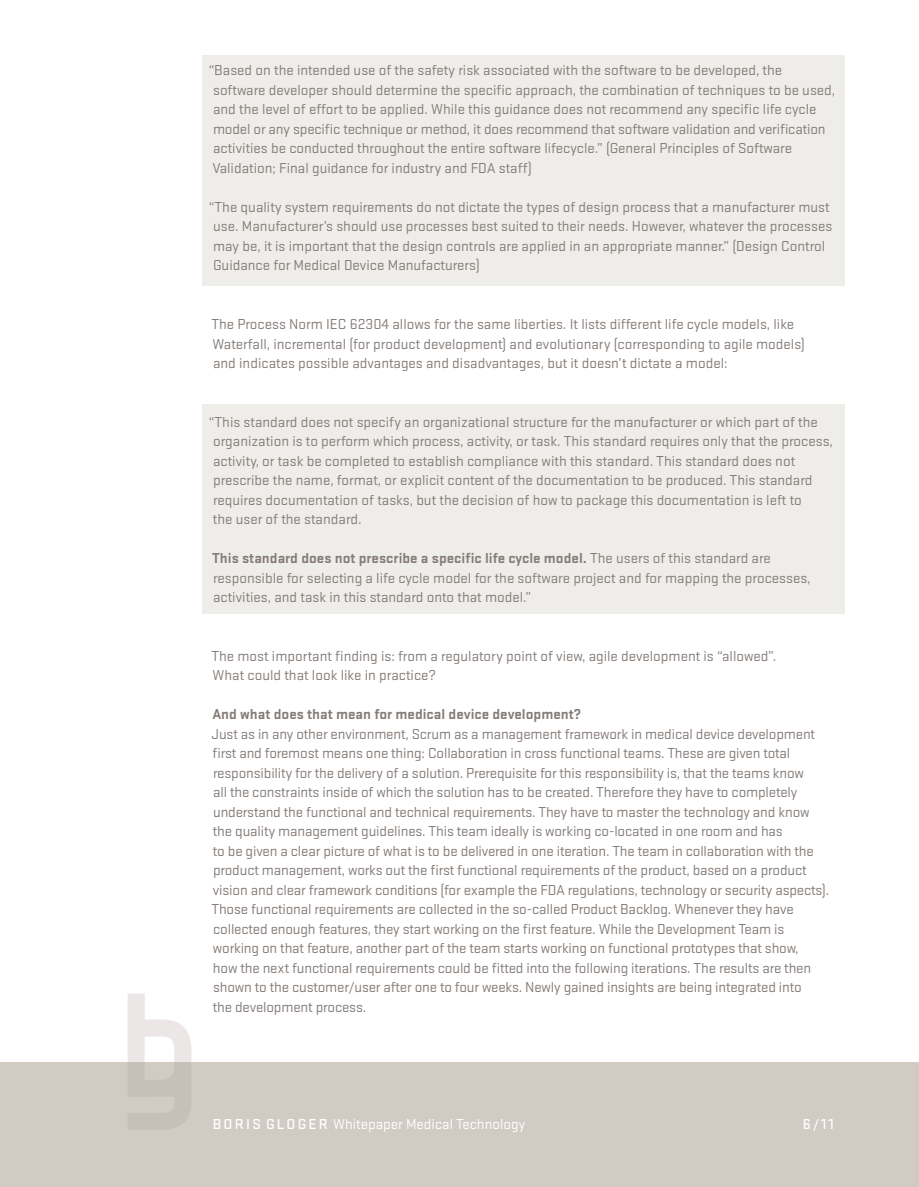
<style>
.page{position:relative;width:919px;height:1187px;background:#fff}
.page>*{position:absolute;margin:0;border:0;box-sizing:border-box;transform-origin:0 0}
.t1{font:15px/19.5px "Stratum 2";color:#847c78}
.t2{font:700 15px "Stratum 2";color:#847c78}
.t3{font:15px "Stratum 2";color:#fff}
.t4{font:500 15px "Stratum 2";color:#fff}
.s1{font-weight:700}
.s2{font-weight:500}
</style>
<div class="page">
<div style="left:0;top:1062px;width:918px;height:124px;background:#d1cbc3"></div>
<div style="left:202px;top:55px;width:642px;height:230px;background:#efede9"></div>
<div style="left:202px;top:404px;width:642px;height:209px;background:#efede9"></div>
<svg style="left:128px;top:993px;width:63px;height:136px"></svg>
<p class="t1" style="left:209px;top:60px;width:628px">“Based on the intended use of the safety risk associated with the software to be developed, the software developer should determine the specific approach, the combination of techniques to be used, and the level of effort to be applied. While this guidance does not recommend any specific life cycle model or any specific technique or method, it does recommend that software validation and verification activities be conducted throughout the entire software lifecycle.” (General Principles of Software Validation; Final guidance for industry and FDA staff)</p>
<p class="t1" style="left:209px;top:196px;width:625px">“The quality system requirements do not dictate the types of design process that a manufacturer must use. Manufacturer’s should use processes best suited to their needs. However, whatever the processes may be, it is important that the design controls are applied in an appropriate manner.” (Design Control Guidance for Medical Device Manufacturers)</p>
<p class="t1" style="left:211px;top:313px;width:595px">The Process Norm IEC 62304 allows for the same liberties. It lists different life cycle models, like<br>Waterfall, incremental (for product development) and evolutionary (corresponding to agile models) and indicates possible advantages and disadvantages, but it doesn’t dictate a model:</p>
<p class="t1" style="left:209px;top:411px;width:625px">“This standard does not specify an organizational structure for the manufacturer or which part of the organization is to perform which process, activity, or task. This standard requires only that the process, activity, or task be completed to establish compliance with this standard. This standard does not prescribe the name, format, or explicit content of the documentation to be produced. This standard requires documentation of tasks, but the decision of how to package this documentation is left to<br>the user of the standard.</p>
<p class="t1" style="left:212px;top:547px;width:600px"><span class="s1">This standard does not prescribe a specific life cycle model.</span> The users of this standard are responsible for selecting a life cycle model for the software project and for mapping the processes, activities, and task in this standard onto that model.”</p>
<p class="t1" style="left:211px;top:645px;width:566px">The most important finding is: from a regulatory point of view, agile development is “allowed”.<br>What could that look like in practice?</p>
<p class="t2" style="left:212px;top:703px;width:370px">And what does that mean for medical device development?</p>
<p class="t1" style="left:211px;top:723px;width:619px">Just as in any other environment, Scrum as a management framework in medical device development first and foremost means one thing: Collaboration in cross functional teams. These are given total responsibility for the delivery of a solution. Prerequisite for this responsibility is, that the teams know<br>all the constraints inside of which the solution has to be created. Therefore they have to completely understand the functional and technical requirements. They have to master the technology and know the quality management guidelines. This team ideally is working co-located in one room and has<br>to be given a clear picture of what is to be delivered in one iteration. The team in collaboration with the product management, works out the first functional requirements of the product, based on a product vision and clear framework conditions (for example the FDA regulations, technology or security aspects).<br>Those functional requirements are collected in the so-called Product Backlog. Whenever they have collected enough features, they start working on the first feature. While the Development Team is working on that feature, another part of the team starts working on functional prototypes that show,<br>how the next functional requirements could be fitted into the following iterations. The results are then shown to the customer/user after one to four weeks. Newly gained insights are being integrated into<br>the development process.</p>
<p class="t3" style="left:213px;top:1114px;width:314px"><span class="s2">BORIS GLOGER</span> Whitepaper Medical Technology</p>
<p class="t4" style="left:802px;top:1114px;width:32px">6/11</p>
</div>
